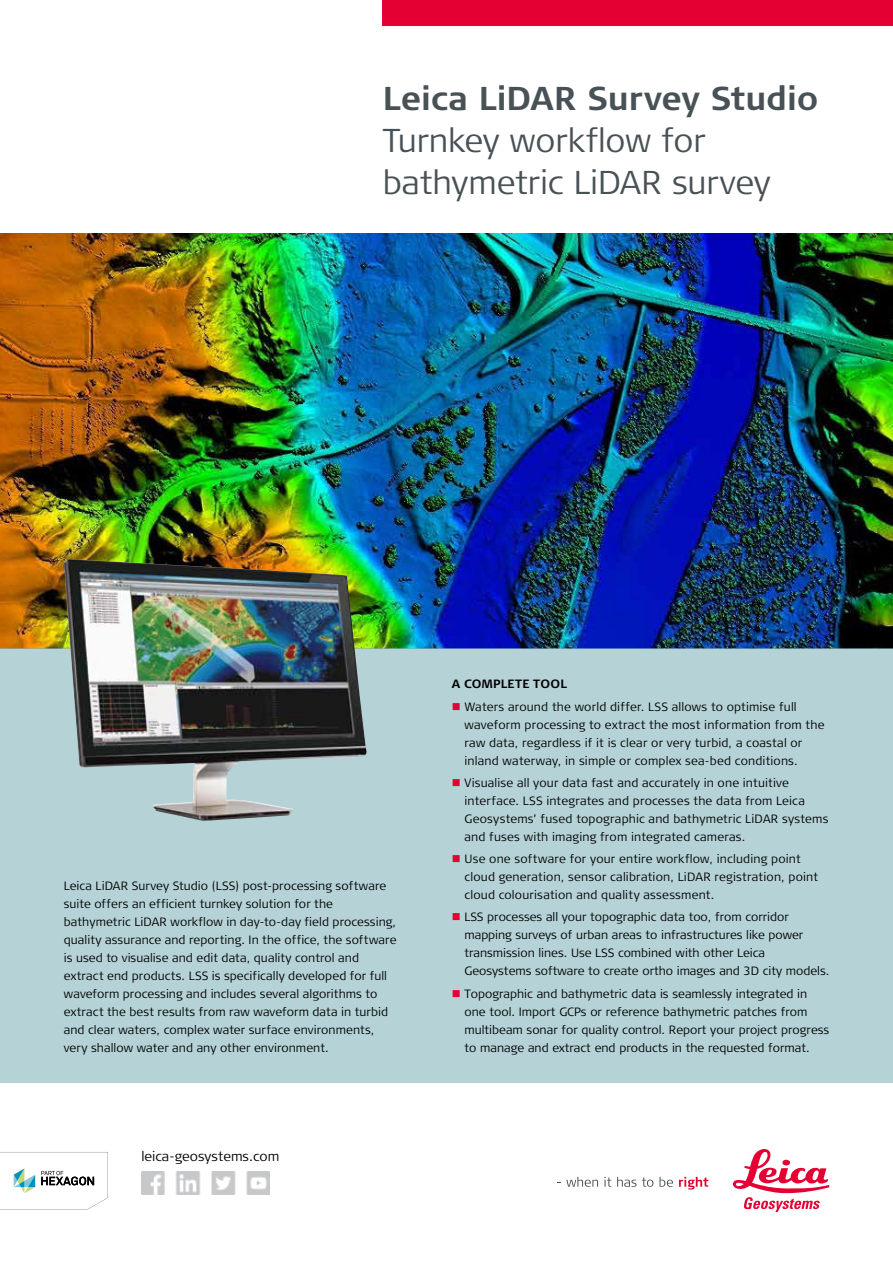
<style>
.page{position:relative;width:893px;height:1263px;background:#fff}
.page>*{position:absolute;margin:0;border:0;box-sizing:border-box;transform-origin:0 0}
.t1{font:300 33px/42px "Signa Column";letter-spacing:-.005em;color:#485155}
.t2{font:700 33px "Signa Column";letter-spacing:-.005em;color:#485155}
.t3{font:300 13.5px "Signa Normal";color:#000}
.t4{font:300 12px/18px "Signa Column";letter-spacing:.005em;color:#000}
.t5{font:700 12px "Signa Column";letter-spacing:.025em;color:#000}
.s1{color:#e40032}
</style>
<div class="page">
<img style="left:0;top:234px;width:893px;height:414px">
<div style="left:0;top:648px;width:893px;height:435px;background:#b5d2d7"></div>
<div style="left:383px;top:0;width:510px;height:26px;background:#e40032"></div>
<svg style="left:557px;top:1177px;width:41px;height:10px"></svg>
<svg style="left:604px;top:1177px;width:7px;height:10px"></svg>
<svg style="left:617px;top:1177px;width:36px;height:10px"></svg>
<svg style="left:659px;top:1177px;width:14px;height:10px"></svg>
<svg style="left:679px;top:1177px;width:29px;height:12px"></svg>
<svg style="left:733px;top:1149px;width:96px;height:63px"></svg>
<svg style="left:0;top:1152px;width:108px;height:58px"></svg>
<img style="left:63px;top:559px;width:304px;height:262px">
<img style="left:142px;top:1171px;width:127px;height:24px">
<h1 class="t2" style="left:383px;top:77px;width:437px">Leica LiDAR Survey Studio</h1>
<h1 class="t1" style="left:383px;top:120px;width:390px">Turnkey workflow for bathymetric LiDAR survey</h1>
<p class="t4" style="left:64px;top:877px;width:334px">Leica LiDAR Survey Studio (LSS) post-processing software suite offers an efficient turnkey solution for the bathymetric LiDAR workflow in day-to-day field processing, quality assurance and reporting. In the office, the software is used to visualise and edit data, quality control and extract end products. LSS is specifically developed for full waveform processing and includes several algorithms to extract the best results from raw waveform data in turbid and clear waters, complex water surface environments, very shallow water and any other environment.</p>
<p class="t3" style="left:141px;top:1147px;width:140px">leica-geosystems.com</p>
<p class="t5" style="left:452px;top:676px;width:117px">A COMPLETE TOOL</p>
<p class="t4" style="left:464px;top:698px;width:362px;text-indent:-13px"><span class="s1">■</span> Waters around the world differ. LSS allows to optimise full waveform processing to extract the most information from the raw data, regardless if it is clear or very turbid, a coastal or inland waterway, in simple or complex sea-bed conditions.</p>
<p class="t4" style="left:464px;top:774px;width:365px;text-indent:-13px"><span class="s1">■</span> Visualise all your data fast and accurately in one intuitive interface. LSS integrates and processes the data from Leica Geosystems’ fused topographic and bathymetric LiDAR systems and fuses with imaging from integrated cameras.</p>
<p class="t4" style="left:464px;top:850px;width:355px;text-indent:-13px"><span class="s1">■</span> Use one software for your entire workflow, including point cloud generation, sensor calibration, LiDAR registration, point cloud colourisation and quality assessment.</p>
<p class="t4" style="left:464px;top:908px;width:366px;text-indent:-13px"><span class="s1">■</span> LSS processes all your topographic data too, from corridor mapping surveys of urban areas to infrastructures like power transmission lines. Use LSS combined with other Leica Geosystems software to create ortho images and 3D city models.</p>
<p class="t4" style="left:464px;top:985px;width:366px;text-indent:-13px"><span class="s1">■</span> Topographic and bathymetric data is seamlessly integrated in one tool. Import GCPs or reference bathymetric patches from multibeam sonar for quality control. Report your project progress to manage and extract end products in the requested format.</p>
</div>
